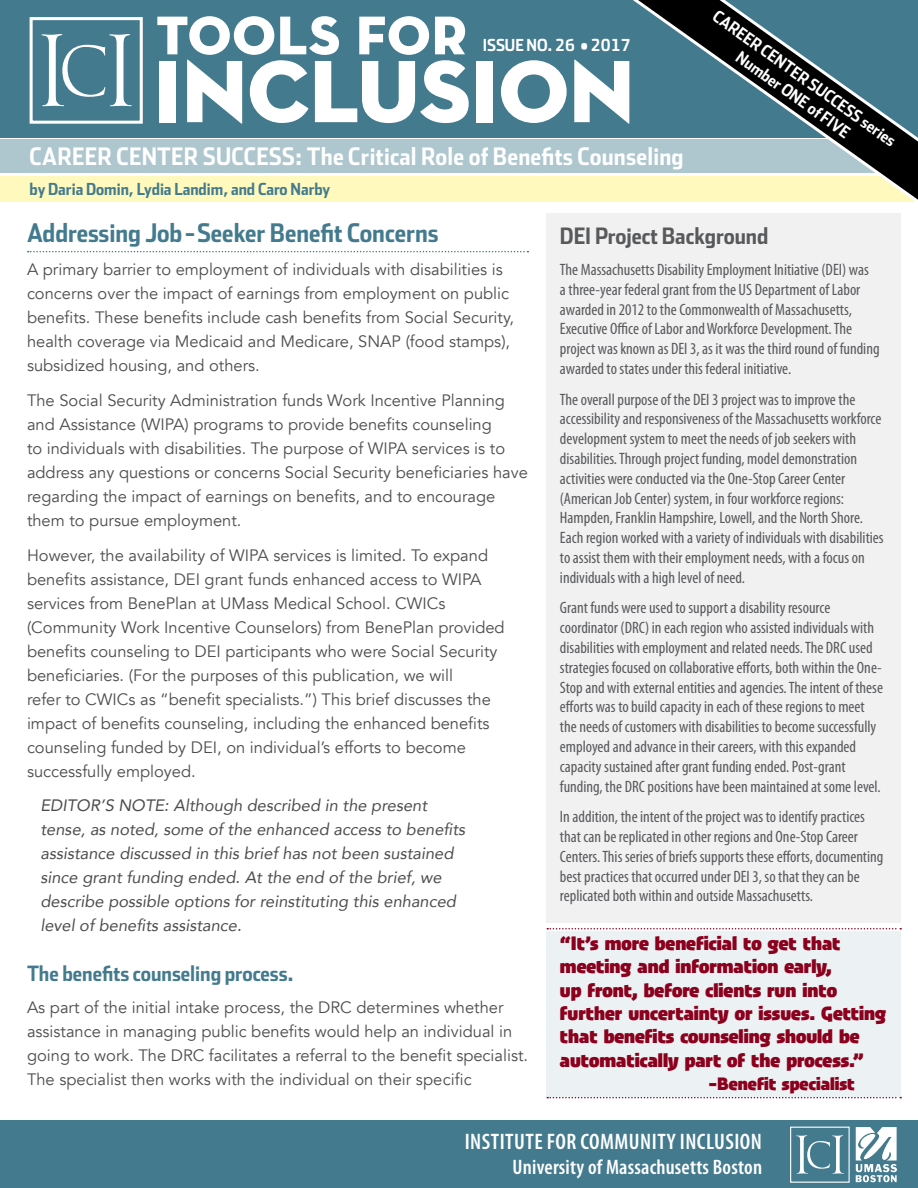
<style>
.page{position:relative;width:918px;height:1188px;background:#fff}
.page>*{position:absolute;margin:0;border:0;box-sizing:border-box;transform-origin:0 0}
.t1{font:90px "Neutra Disp Titling";color:#fff}
.t2{font:55.5px "Neutra Disp Titling";letter-spacing:.02em;color:#fff}
.t3{font:25.5px "Stainless Cond Bold Tab";color:#437a8e}
.t4{font:24px "Stainless Cond Bold Tab";letter-spacing:.01em;color:#fff}
.t5{font:600 condensed 22.5px "Myriad Pro";letter-spacing:.02em;color:#fff}
.t6{font:22.5px "Stainless Cond Bold Tab";color:#58595b}
.t7{font:600 condensed 21px "Myriad Pro";letter-spacing:.01em;color:#fff}
.t8{font:21px "Stainless Cond Bold Tab";color:#437a8e}
.t9{font:900 19.5px/23.4px "Urby";color:#8b001d}
.t10{font:900 18px "Urby";color:#8b001d}
.t11{font:condensed 16.5px/19.8px "Myriad Pro";color:#58595b}
.t12{font:16.5px/24px "Avenir";color:#4d4d4f}
.t13{font:italic 16.5px/24px "Avenir";color:#4d4d4f}
.t14{font:16.5px/19.8px "Stainless Cond Bold Tab";color:#fff;text-align:center}
.t15{font:16.5px "Stainless Cond Bold Tab";color:#437a8e}
</style>
<div class="page">
<div style="left:0;top:140px;width:918px;height:33px;background:#aec6ce"></div>
<div style="left:0;top:0;width:918px;height:137px;background:#437a8e"></div>
<div style="left:0;top:1120px;width:918px;height:68px;background:#437a8e"></div>
<div style="left:790px;top:1127px;width:60px;height:56px;border:1px solid #fff"></div>
<svg style="left:796px;top:1135px;width:48px;height:39px"></svg>
<svg style="left:856px;top:1127px;width:41px;height:55px"></svg>
<div style="left:30px;top:17px;width:113px;height:107px;border:3px solid #fff"></div>
<svg style="left:41px;top:34px;width:91px;height:72px"></svg>
<div style="left:546px;top:213px;width:355px;height:709px;background:#f1f1f2"></div>
<svg style="left:28px;top:251px;width:500px;height:1px"></svg>
<div style="left:546px;top:931px;width:355px;height:165px;background:#ecf2f4"></div>
<svg style="left:547px;top:928px;width:354px;height:2px"></svg>
<svg style="left:547px;top:1097px;width:354px;height:1px"></svg>
<div style="left:0;top:176px;width:918px;height:25px;background:#fff9bd"></div>
<svg style="left:615px;top:0;width:303px;height:202px"></svg>
<h2 class="t2" style="left:156px;top:1px;width:312px">TOOLS FOR</h2>
<p class="t14" style="left:483px;top:35px;width:149px">ISSUE NO. 26 • 2017</p>
<h1 class="t1" style="left:154px;top:35px;width:482px">INCLUSION</h1>
<h3 class="t4" style="left:30px;top:142px;width:655px">CAREER CENTER SUCCESS: The Critical Role of Benefits Counseling</h3>
<p class="t15" style="left:30px;top:179px;width:302px">by Daria Domin, Lydia Landim, and Caro Narby</p>
<p class="t14" style="left:720px;top:7px;width:222px;rotate:35deg">CAREER CENTER SUCCESS series<br>Number ONE of FIVE</p>
<h3 class="t3" style="left:27px;top:218px;width:413px">Addressing Job-Seeker Benefit Concerns</h3>
<p class="t12" style="left:27px;top:258px;width:489px">A primary barrier to employment of individuals with disabilities is concerns over the impact of earnings from employment on public benefits. These benefits include cash benefits from Social Security, health coverage via Medicaid and Medicare, SNAP (food stamps), subsidized housing, and others.</p>
<p class="t12" style="left:27px;top:388px;width:502px">The Social Security Administration funds Work Incentive Planning and Assistance (WIPA) programs to provide benefits counseling<br>to individuals with disabilities. The purpose of WIPA services is to address any questions or concerns Social Security beneficiaries have regarding the impact of earnings on benefits, and to encourage them to pursue employment.</p>
<p class="t12" style="left:27px;top:543px;width:479px">However, the availability of WIPA services is limited. To expand benefits assistance, DEI grant funds enhanced access to WIPA services from BenePlan at UMass Medical School. CWICs (Community Work Incentive Counselors) from BenePlan provided benefits counseling to DEI participants who were Social Security beneficiaries. (For the purposes of this publication, we will<br>refer to CWICs as “benefit specialists.”) This brief discusses the impact of benefits counseling, including the enhanced benefits counseling funded by DEI, on individual’s efforts to become successfully employed.</p>
<p class="t13" style="left:40px;top:794px;width:426px">EDITOR’S NOTE: Although described in the present tense, as noted, some of the enhanced access to benefits assistance discussed in this brief has not been sustained since grant funding ended. At the end of the brief, we describe possible options for reinstituting this enhanced level of benefits assistance.</p>
<p class="t8" style="left:27px;top:961px;width:268px">The benefits counseling process.</p>
<p class="t12" style="left:27px;top:996px;width:503px">As part of the initial intake process, the DRC determines whether assistance in managing public benefits would help an individual in going to work. The DRC facilitates a referral to the benefit specialist.<br>The specialist then works with the individual on their specific</p>
<h3 class="t6" style="left:560px;top:223px;width:210px">DEI Project Background</h3>
<p class="t11" style="left:560px;top:260px;width:321px">The Massachusetts Disability Employment Initiative (DEI) was<br>a three-year federal grant from the US Department of Labor awarded in 2012 to the Commonwealth of Massachusetts, Executive Office of Labor and Workforce Development. The project was known as DEI 3, as it was the third round of funding awarded to states under this federal initiative.</p>
<p class="t11" style="left:560px;top:390px;width:325px">The overall purpose of the DEI 3 project was to improve the accessibility and responsiveness of the Massachusetts workforce development system to meet the needs of job seekers with disabilities. Through project funding, model demonstration activities were conducted via the One-Stop Career Center (American Job Center) system, in four workforce regions:<br>Hampden, Franklin Hampshire, Lowell, and the North Shore.<br>Each region worked with a variety of individuals with disabilities to assist them with their employment needs, with a focus on individuals with a high level of need.</p>
<p class="t11" style="left:560px;top:598px;width:325px">Grant funds were used to support a disability resource coordinator (DRC) in each region who assisted individuals with disabilities with employment and related needs. The DRC used strategies focused on collaborative efforts, both within the One-Stop and with external entities and agencies. The intent of these efforts was to build capacity in each of these regions to meet the needs of customers with disabilities to become successfully employed and advance in their careers, with this expanded capacity sustained after grant funding ended. Post-grant funding, the DRC positions have been maintained at some level.</p>
<p class="t11" style="left:560px;top:807px;width:325px">In addition, the intent of the project was to identify practices that can be replicated in other regions and One-Stop Career Centers. This series of briefs supports these efforts, documenting best practices that occurred under DEI 3, so that they can be replicated both within and outside Massachusetts.</p>
<p class="t9" style="left:560px;top:930px;width:328px">“It’s more beneficial to get that meeting and information early,<br>up front, before clients run into further uncertainty or issues. Getting that benefits counseling should be automatically part of the process.”</p>
<p class="t10" style="left:708px;top:1070px;width:148px">–Benefit specialist</p>
<h3 class="t5" style="left:465px;top:1130px;width:299px">INSTITUTE FOR COMMUNITY INCLUSION</h3>
<p class="t7" style="left:513px;top:1156px;width:251px">University of Massachusetts Boston</p>
</div>
